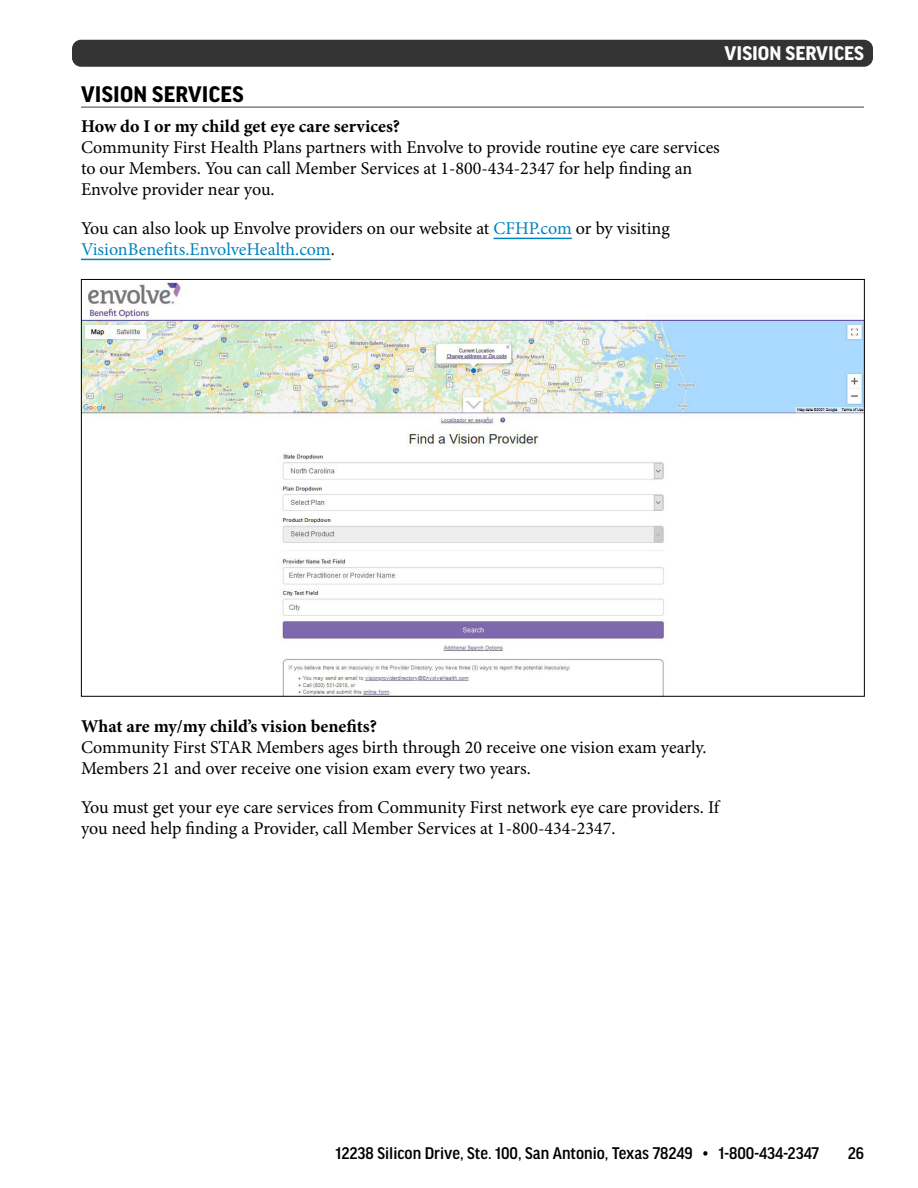
<style>
.page{position:relative;width:918px;height:1188px;background:#fff}
.page>*{position:absolute;margin:0;border:0;box-sizing:border-box;transform-origin:0 0}
.TOC-Sections-1stLeve{font:700 24px "Good Headline Pro";letter-spacing:.01em;color:#000}
.t1{font:700 21px "Good Headline Pro";color:#fff}
.Body{font:18px/21px "Minion Pro";color:#000}
.t2{font:500 18px "Good Headline Pro Narr";color:#000}
.s1{font-weight:700}
.s2{color:#0082bf}
</style>
<div class="page">
<div style="left:72px;top:40px;width:801px;height:27px;background:#333;border-radius:9px"></div>
<hr style="left:81px;top:106px;width:783px;height:2px;background:#808080">
<hr style="left:494px;top:238px;width:78px;height:1px;background:#0082bf">
<hr style="left:81px;top:259px;width:250px;height:1px;background:#0082bf">
<img style="left:83px;top:282px;width:780px;height:413px">
<p class="t1" style="left:725px;top:44px;width:141px">VISION SERVICES</p>
<p class="TOC-Sections-1stLeve" style="left:81px;top:83px;width:164px">VISION SERVICES</p>
<p class="Body" style="left:81px;top:116px;width:640px"><span class="s1">How do I or my child get eye care services?<br></span>Community First Health Plans partners with Envolve to provide routine eye care services to our Members. You can call Member Services at 1-800-434-2347 for help finding an Envolve provider near you.</p>
<p class="Body" style="left:81px;top:218px;width:590px">You can also look up Envolve providers on our website at <span class="s2">CFHP.com</span> or by visiting<br><span class="s2">VisionBenefits.EnvolveHealth.com</span>.</p>
<p class="Body" style="left:81px;top:716px;width:627px"><span class="s1">What are my/my child’s vision benefits?<br></span>Community First STAR Members ages birth through 20 receive one vision exam yearly.<br>Members 21 and over receive one vision exam every two years.</p>
<p class="Body" style="left:81px;top:797px;width:640px">You must get your eye care services from Community First network eye care providers. If you need help finding a Provider, call Member Services at 1-800-434-2347.</p>
<p class="t2" style="left:335px;top:1144px;width:485px">12238 Silicon Drive, Ste. 100, San Antonio, Texas 78249 • 1-800-434-2347</p>
<p class="t2" style="left:848px;top:1144px;width:18px">26</p>
</div>
